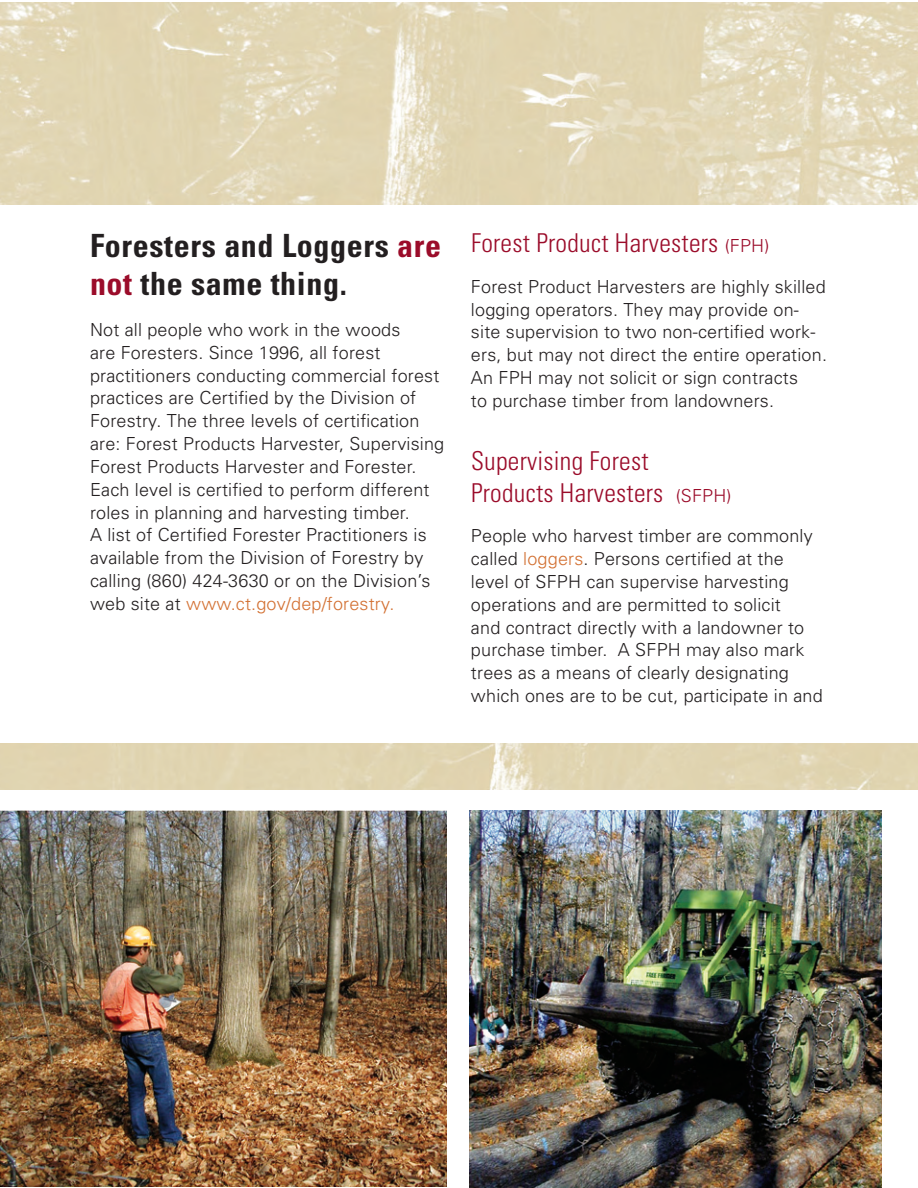
<style>
.page{position:relative;width:918px;height:1188px;background:#fff}
.page>*{position:absolute;margin:0;border:0;box-sizing:border-box;transform-origin:0 0}
.t1{font:700 condensed 32px/38.4px "Univers";letter-spacing:.02em;color:#231f20}
.t2{font:300 condensed 26px/31.2px "Univers";letter-spacing:.01em;color:#9b0c2a}
.t3{font:300 18px/22.8px "Univers";letter-spacing:.01em;color:#231f20}
.s1{color:#9b0c2a}
.s2{color:#d37133}
.s3{font-stretch:normal;font-size:18px}
</style>
<div class="page">
<img style="left:0;top:2px;width:918px;height:788px">
<div style="left:0;top:205px;width:918px;height:537px;background:#fff"></div>
<img style="left:0;top:810px;width:447px;height:377px">
<img style="left:469px;top:810px;width:413px;height:378px">
<h1 class="t1" style="left:90px;top:226px;width:353px">Foresters and Loggers <span class="s1">are not</span> the same thing.</h1>
<p class="t3" style="left:90px;top:318px;width:356px">Not all people who work in the woods<br>are Foresters. Since 1996, all forest practitioners conducting commercial forest practices are Certified by the Division of Forestry. The three levels of certification are: Forest Products Harvester, Supervising Forest Products Harvester and Forester.<br>Each level is certified to perform different roles in planning and harvesting timber.<br>A list of Certified Forester Practitioners is available from the Division of Forestry by calling (860) 424-3630 or on the Division’s web site at <span class="s2">www.ct.gov/dep/forestry.</span></p>
<h2 class="t2" style="left:471px;top:227px;width:300px">Forest Product Harvesters <span class="s3">(FPH)</span></h2>
<p class="t3" style="left:471px;top:275px;width:358px">Forest Product Harvesters are highly skilled logging operators. They may provide on&shy;site supervision to two non-certified work&shy;ers, but may not direct the entire operation.<br>An FPH may not solicit or sign contracts<br>to purchase timber from landowners.</p>
<h2 class="t2" style="left:471px;top:446px;width:262px">Supervising Forest<br>Products Harvesters <span class="s3">(SFPH)</span></h2>
<p class="t3" style="left:471px;top:525px;width:353px">People who harvest timber are commonly called <span class="s2">loggers</span>. Persons certified at the level of SFPH can supervise harvesting operations and are permitted to solicit<br>and contract directly with a landowner to purchase timber. A SFPH may also mark trees as a means of clearly designating which ones are to be cut, participate in and</p>
</div>
